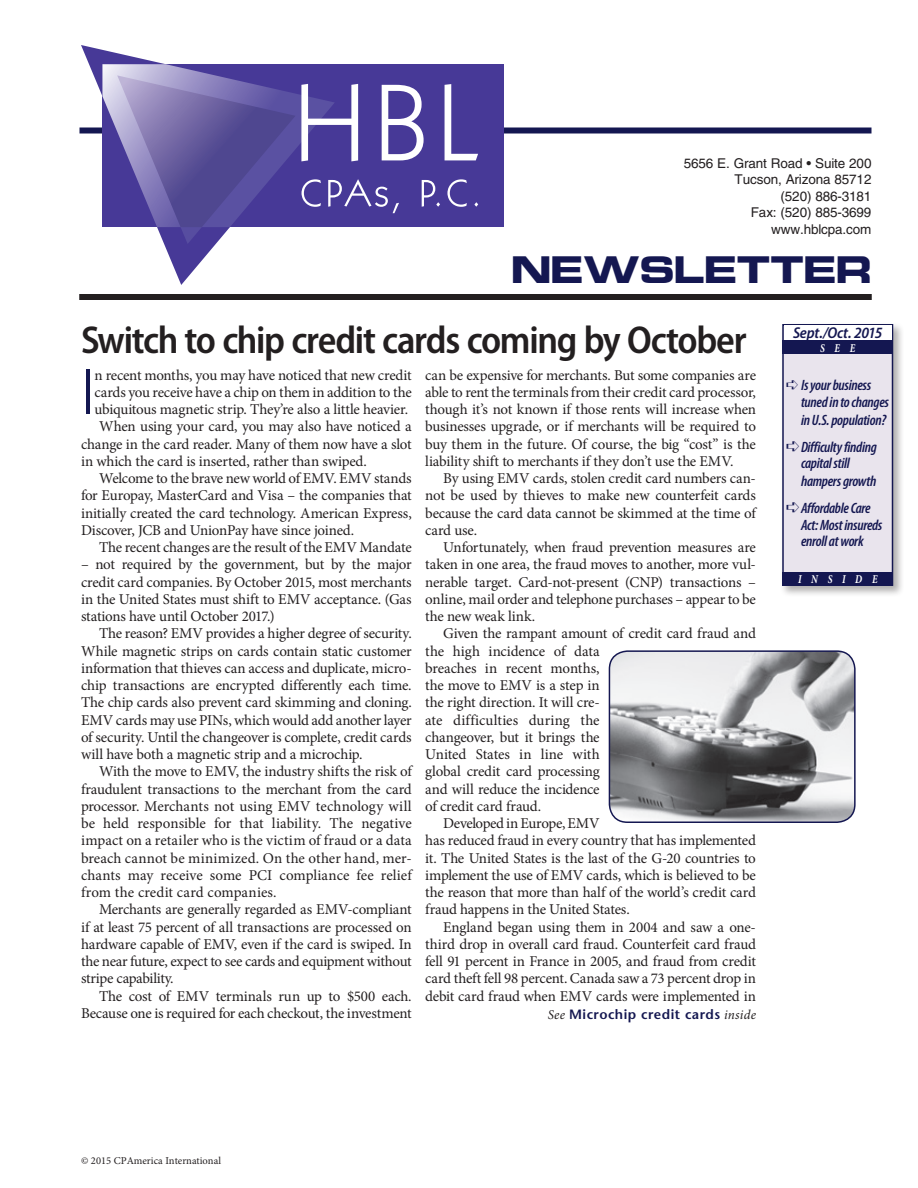
<style>
.page{position:relative;width:918px;height:1188px;background:#fff}
.page>*{position:absolute;margin:0;border:0;box-sizing:border-box;transform-origin:0 0}
.Text_10_11_5{font:300 semi-expanded 66.15px "Myriad Pro";color:#141751}
.headline_26p{font:600 semi-condensed 39px "Myriad Pro";letter-spacing:-.035em;color:#231f20}
.t1{font:700 33px "Euro Technic Ext";letter-spacing:-.005em;color:#141751}
.t2{font:italic 600 semi-condensed 15.75px "Myriad Pro";letter-spacing:-.015em;color:#141751}
.Text_10_11_5-2{font:15px/17.2px "Minion Pro";letter-spacing:-.015em;color:#231f20;text-align:justify}
.tease_type_bd-it{font:italic 600 condensed 15px/16.5px "Myriad Pro";letter-spacing:-.02em;color:#141751}
.t3{font:13.5px "Helvetica";letter-spacing:-.01em;color:#231f20}
.t4{font:600 13.5px "Stone Sans Std";letter-spacing:.035em;color:#141751}
.t5{font:italic 700 12px "Minion Pro";letter-spacing:1.01em;color:#fff;scale:.8 1}
.t6{font:10.5px "Minion Pro";color:#231f20}
.s1{font-family:"Minion Pro";font-weight:400;font-style:italic;color:#231f20}
</style>
<div class="page">
<div style="left:780px;top:322px;width:124px;height:275px;background:#231f20;opacity:.35"></div>
<div style="left:782px;top:324px;width:111px;height:262px;background:#e9e4ed;border:2px solid #141751"></div>
<div style="left:784px;top:325px;width:108px;height:18px;background:#fff"></div>
<div style="left:782px;top:341px;width:111px;height:13px;background:#141751"></div>
<div style="left:782px;top:572px;width:111px;height:14px;background:#141751"></div>
<img style="left:609px;top:653px;width:246px;height:169px">
<div style="left:609px;top:650px;width:247px;height:173px;border:2px solid #141751;border-radius:18px"></div>
<div style="left:80px;top:294px;width:792px;height:6px;background:#231f20"></div>
<div style="left:80px;top:128px;width:792px;height:6px;background:#141751"></div>
<svg style="left:81px;top:45px;width:135px;height:240px"></svg>
<div style="left:102px;top:64px;width:402px;height:163px;background:#473997"></div>
<svg style="left:102px;top:64px;width:376px;height:180px"></svg>
<p class="t3" style="left:684px;top:155px;width:189px">5656 E. Grant Road • Suite 200</p>
<p class="t3" style="left:735px;top:172px;width:138px">Tucson, Arizona 85712</p>
<p class="t3" style="left:781px;top:188px;width:92px">(520) 886-3181</p>
<p class="t3" style="left:751px;top:205px;width:122px">Fax: (520) 885-3699</p>
<p class="t3" style="left:771px;top:221px;width:102px">www.hblcpa.com</p>
<p class="t1" style="left:511px;top:246px;width:362px">NEWSLETTER</p>
<p class="headline_26p" style="left:81px;top:319px;width:667px">Switch to chip credit cards coming by October</p>
<p class="Text_10_11_5" style="left:81px;top:355px;width:16px">I</p>
<p class="Text_10_11_5-2" style="left:95px;top:366px;width:319px">n recent months, you may have noticed that new credit cards you receive have a chip on them in addition to the ubiquitous magnetic strip. They’re also a little heavier.</p>
<p class="Text_10_11_5-2" style="left:81px;top:418px;width:332px;text-indent:18px">When using your card, you may also have noticed a change in the card reader. Many of them now have a slot in which the card is inserted, rather than swiped.</p>
<p class="Text_10_11_5-2" style="left:81px;top:470px;width:332px;text-indent:18px">Welcome to the brave new world of EMV. EMV stands for Europay, MasterCard and Visa – the companies that initially created the card technology. American Express, Discover, JCB and UnionPay have since joined.</p>
<p class="Text_10_11_5-2" style="left:99px;top:539px;width:314px">The recent changes are the result of the EMV Mandate</p>
<p class="Text_10_11_5-2" style="left:81px;top:556px;width:332px">– not required by the government, but by the major credit card companies. By October 2015, most merchants in the United States must shift to EMV acceptance. (Gas stations have until October 2017.)</p>
<p class="Text_10_11_5-2" style="left:81px;top:625px;width:332px;text-indent:18px">The reason? EMV provides a higher degree of security.<br>While magnetic strips on cards contain static customer information that thieves can access and duplicate, micro&shy;chip transactions are encrypted differently each time.<br>The chip cards also prevent card skimming and cloning.<br>EMV cards may use PINs, which would add another layer of security. Until the changeover is complete, credit cards will have both a magnetic strip and a microchip.</p>
<p class="Text_10_11_5-2" style="left:81px;top:763px;width:332px;text-indent:18px">With the move to EMV, the industry shifts the risk of fraudulent transactions to the merchant from the card processor. Merchants not using EMV technology will be held responsible for that liability. The negative impact on a retailer who is the victim of fraud or a data breach cannot be minimized. On the other hand, mer&shy;chants may receive some PCI compliance fee relief from the credit card companies.</p>
<p class="Text_10_11_5-2" style="left:81px;top:901px;width:332px;text-indent:18px">Merchants are generally regarded as EMV-compliant if at least 75 percent of all transactions are processed on hardware capable of EMV, even if the card is swiped. In the near future, expect to see cards and equipment without stripe capability.</p>
<p class="Text_10_11_5-2" style="left:81px;top:987px;width:332px;text-align:right">The cost of EMV terminals run up to $500 each.<br>Because one is required for each checkout, the investment</p>
<p class="Text_10_11_5-2" style="left:425px;top:366px;width:332px">can be expensive for merchants. But some companies are able to rent the terminals from their credit card processor, though it’s not known if those rents will increase when businesses upgrade, or if merchants will be required to buy them in the future. Of course, the big “cost” is the liability shift to merchants if they don’t use the EMV.</p>
<p class="Text_10_11_5-2" style="left:425px;top:470px;width:332px;text-indent:18px">By using EMV cards, stolen credit card numbers can&shy;not be used by thieves to make new counterfeit cards because the card data cannot be skimmed at the time of card use.</p>
<p class="Text_10_11_5-2" style="left:425px;top:539px;width:332px;text-indent:18px">Unfortunately, when fraud prevention measures are taken in one area, the fraud moves to another, more vul&shy;nerable target. Card-not-present (CNP) transactions – online, mail order and telephone purchases – appear to be the new weak link.</p>
<p class="Text_10_11_5-2" style="left:425px;top:625px;width:332px;text-align:left;text-indent:18px">Given the rampant amount of credit card fraud and the high incidence of data<br>breaches in recent months,<br>the move to EMV is a step in<br>the right direction. It will cre-<br>ate difficulties during the<br>changeover, but it brings the<br>United States in line with<br>global credit card processing<br>and will reduce the incidence<br>of credit card fraud.</p>
<p class="Text_10_11_5-2" style="left:425px;top:815px;width:332px;text-align:left;text-indent:18px">Developed in Europe, EMV<br>has reduced fraud in every country that has implemented it. The United States is the last of the G-20 countries to implement the use of EMV cards, which is believed to be the reason that more than half of the world’s credit card fraud happens in the United States.</p>
<p class="Text_10_11_5-2" style="left:425px;top:918px;width:332px;text-indent:18px">England began using them in 2004 and saw a one&shy;third drop in overall card fraud. Counterfeit card fraud fell 91 percent in France in 2005, and fraud from credit card theft fell 98 percent. Canada saw a 73 percent drop in debit card fraud when EMV cards were implemented in</p>
<p class="t4" style="left:548px;top:1006px;width:210px"><span class="s1">See</span> Microchip credit cards <span class="s1">inside</span></p>
<p class="t2" style="left:793px;top:324px;width:91px">Sept./Oct. 2015</p>
<p class="t5" style="left:820px;top:341px;width:45px">SEE</p>
<p class="tease_type_bd-it" style="left:801px;top:378px;width:90px;text-indent:-15px">➪ Is your business tuned in to changes</p>
<p class="tease_type_bd-it" style="left:801px;top:412px;width:87px">in U.S. population?</p>
<p class="tease_type_bd-it" style="left:801px;top:439px;width:77px;text-indent:-15px">➪Difficulty finding capital still</p>
<p class="tease_type_bd-it" style="left:801px;top:474px;width:77px">hampers growth</p>
<p class="tease_type_bd-it" style="left:801px;top:501px;width:83px;text-indent:-15px">➪Affordable Care<br>Act: Most insureds enroll at work</p>
<p class="t5" style="left:798px;top:572px;width:101px">INSIDE</p>
<p class="t6" style="left:81px;top:1154px;width:141px">© 2015 CPAmerica International</p>
</div>
